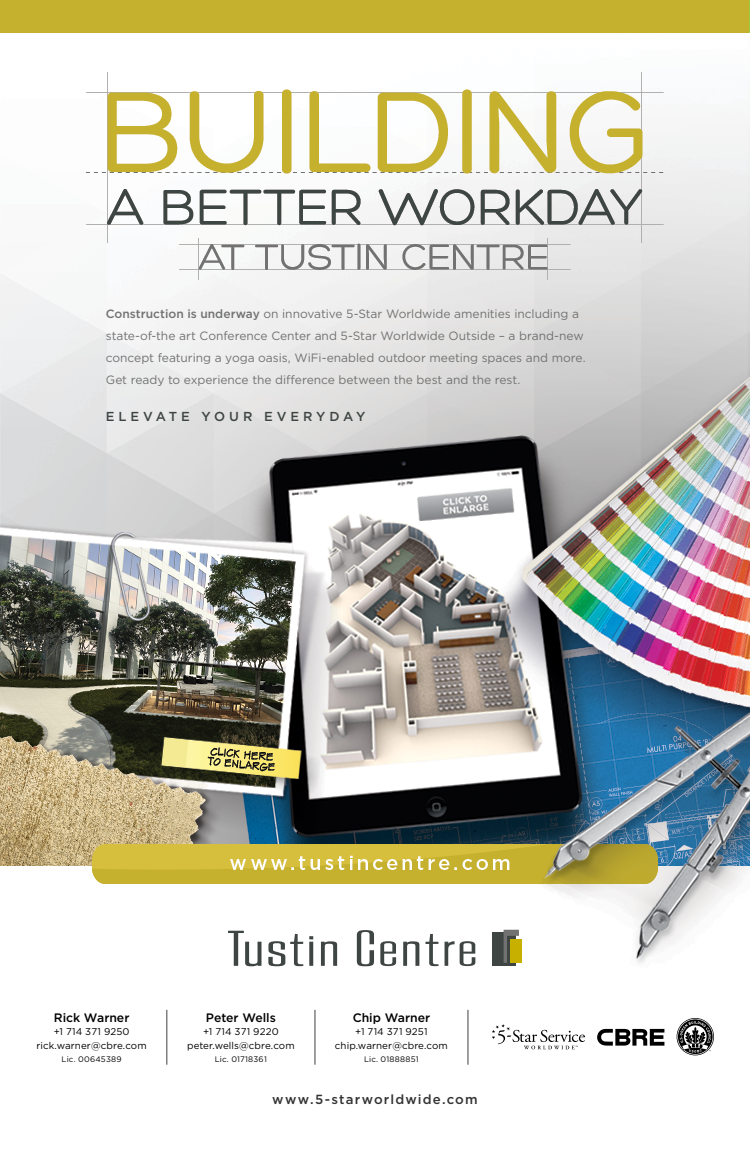
<style>
.page{position:relative;width:750px;height:1152px;background:#fff}
.page>*{position:absolute;margin:0;border:0;box-sizing:border-box;transform-origin:0 0}
.t1{font:500 13.2px "Gotham";letter-spacing:.09em;color:#333}
.t2{font:500 13px "Gotham";letter-spacing:.295em;color:#3e4543}
.t3{font:500 12.2px "Gotham";letter-spacing:-.005em;color:#000}
.t4{font:12px/22px "Gotham";letter-spacing:-.005em;color:#717271}
.t5{font:9.8px/13.5px "Gotham";letter-spacing:.005em;color:#000;text-align:center}
.t6{font:8px "Gotham";letter-spacing:.03em;color:#000}
.s1{font-weight:500}
</style>
<div class="page">
<img style="left:0;top:0;width:750px;height:1065px">
<hr style="left:315px;top:1010px;width:1px;height:55px;background:#404040">
<hr style="left:167px;top:1010px;width:1px;height:55px;background:#404040">
<hr style="left:468px;top:1010px;width:1px;height:55px;background:#404040">
<svg style="left:228px;top:931px;width:33px;height:35px"></svg>
<svg style="left:268px;top:934px;width:35px;height:32px"></svg>
<svg style="left:309px;top:936px;width:4px;height:30px"></svg>
<svg style="left:321px;top:941px;width:16px;height:25px"></svg>
<svg style="left:357px;top:930px;width:17px;height:36px"></svg>
<svg style="left:380px;top:941px;width:16px;height:25px"></svg>
<svg style="left:403px;top:941px;width:16px;height:25px"></svg>
<svg style="left:425px;top:934px;width:14px;height:32px"></svg>
<svg style="left:445px;top:941px;width:30px;height:25px"></svg>
<div style="left:492px;top:933px;width:23px;height:33px;background:#3e4543"></div>
<svg style="left:504px;top:930px;width:15px;height:33px"></svg>
<div style="left:510px;top:939px;width:12px;height:24px;background:#c7b000"></div>
<svg style="left:597px;top:1029px;width:67px;height:17px"></svg>
<svg style="left:677px;top:1018px;width:37px;height:37px"></svg>
<svg style="left:492px;top:1024px;width:93px;height:25px"></svg>
<p class="t4" style="left:106px;top:302px;width:481px"><span class="s1">Construction is underway</span> on innovative 5-Star Worldwide amenities including a state-of-the art Conference Center and 5-Star Worldwide Outside – a brand-new concept featuring a yoga oasis, WiFi-enabled outdoor meeting spaces and more.<br>Get ready to experience the difference between the best and the rest.</p>
<p class="t2" style="left:106px;top:408px;width:261px">ELEVATE YOUR EVERYDAY</p>
<p class="t3" style="left:54px;top:1010px;width:77px">Rick Warner</p>
<p class="t5" style="left:37px;top:1025px;width:112px">+1 714 371 9250 rick.warner@cbre.com</p>
<p class="t6" style="left:62px;top:1054px;width:62px">Lic. 00645389</p>
<p class="t3" style="left:206px;top:1010px;width:72px">Peter Wells</p>
<p class="t5" style="left:187px;top:1025px;width:109px">+1 714 371 9220 peter.wells@cbre.com</p>
<p class="t6" style="left:215px;top:1054px;width:54px">Lic. 01718361</p>
<p class="t3" style="left:353px;top:1010px;width:79px">Chip Warner</p>
<p class="t5" style="left:335px;top:1025px;width:114px">+1 714 371 9251 chip.warner@cbre.com</p>
<p class="t6" style="left:364px;top:1054px;width:56px">Lic. 01888851</p>
<p class="t1" style="left:272px;top:1091px;width:207px">www.5-starworldwide.com</p>
</div>
